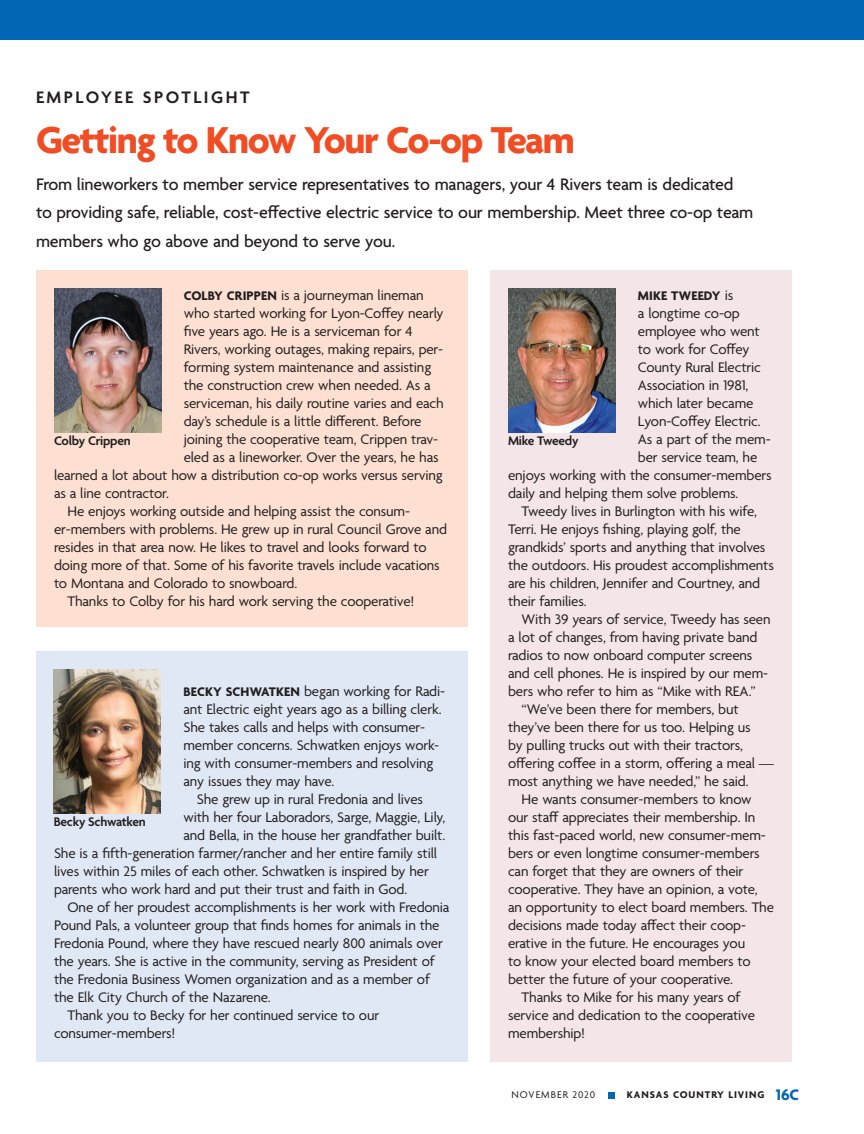
<style>
.page{position:relative;width:864px;height:1134px;background:#fff}
.page>*{position:absolute;margin:0;border:0;box-sizing:border-box;transform-origin:0 0}
.t1{font:700 40.5px "Agenda";letter-spacing:-.035em;color:#f04d24}
.t2{font:500 18px/28.5px "Agenda";letter-spacing:-.01em;color:#231f20}
.t3{font:600 18px "Agenda";letter-spacing:.14em;color:#231f20}
.t4{font:15px/18px "Agenda";letter-spacing:-.01em;color:#231f20}
.t5{font:600 13.5px "Agenda";letter-spacing:-.02em;color:#231f20}
.t6{font:700 13.5px "Agenda";letter-spacing:.01em;color:#231f20}
.t7{font:700 10.5px "Agenda";letter-spacing:.09em;color:#231f20}
.t8{font:10.5px "Agenda";letter-spacing:.09em;color:#231f20}
.s1{font-weight:700;font-size:13.5px}
.s2{font-weight:400;font-size:15px}
.s3{font-size:16.5px;color:#0166b3}
</style>
<div class="page">
<div style="left:36px;top:271px;width:432px;height:356px;background:#fde0d1"></div>
<div style="left:36px;top:652px;width:432px;height:410px;background:#e1e8f5"></div>
<img style="left:54px;top:670px;width:107px;height:144px">
<div style="left:490px;top:271px;width:302px;height:791px;background:#f3e5e8"></div>
<img style="left:508px;top:288px;width:107px;height:144px">
<img style="left:54px;top:288px;width:107px;height:144px">
<div style="left:0;top:0;width:864px;height:40px;background:#0166b3"></div>
<div style="left:608px;top:1092px;width:6px;height:7px;background:#0166b3"></div>
<p class="t3" style="left:36px;top:87px;width:215px">EMPLOYEE SPOTLIGHT</p>
<h1 class="t1" style="left:36px;top:118px;width:540px">Getting to Know Your Co-op Team</h1>
<p class="t2" style="left:36px;top:171px;width:719px">From lineworkers to member service representatives to managers, your 4 Rivers team is dedicated to providing safe, reliable, cost-effective electric service to our membership. Meet three co-op team members who go above and beyond to serve you.</p>
<p class="t4" style="left:184px;top:287px;width:241px"><span class="s1">COLBY CRIPPEN</span> is a journeyman lineman</p>
<p class="t4" style="left:184px;top:305px;width:261px">who started working for Lyon-Coffey nearly</p>
<p class="t4" style="left:184px;top:323px;width:230px">five years ago. He is a serviceman for 4</p>
<p class="t4" style="left:184px;top:341px;width:261px">Rivers, working outages, making repairs, per-</p>
<p class="t4" style="left:184px;top:359px;width:249px">forming system maintenance and assisting</p>
<p class="t4" style="left:184px;top:377px;width:249px">the construction crew when needed. As a</p>
<p class="t4" style="left:184px;top:395px;width:262px">serviceman, his daily routine varies and each</p>
<p class="t4" style="left:184px;top:413px;width:239px">day’s schedule is a little different. Before</p>
<p class="t4" style="left:184px;top:431px;width:256px">joining the cooperative team, Crippen trav-</p>
<p class="t4" style="left:184px;top:449px;width:256px">eled as a lineworker. Over the years, he has</p>
<p class="t4" style="left:54px;top:467px;width:390px">learned a lot about how a distribution co-op works versus serving</p>
<p class="t4" style="left:54px;top:485px;width:116px">as a line contractor.</p>
<p class="t4" style="left:68px;top:503px;width:344px">He enjoys working outside and helping assist the consum-</p>
<p class="t4" style="left:54px;top:521px;width:395px">er-members with problems. He grew up in rural Council Grove and</p>
<p class="t4" style="left:54px;top:539px;width:374px">resides in that area now. He likes to travel and looks forward to</p>
<p class="t4" style="left:54px;top:557px;width:387px">doing more of that. Some of his favorite travels include vacations</p>
<p class="t4" style="left:54px;top:575px;width:245px">to Montana and Colorado to snowboard.</p>
<p class="t4" style="left:68px;top:593px;width:348px">Thanks to Colby for his hard work serving the cooperative!</p>
<p class="t5" style="left:54px;top:433px;width:78px">Colby Crippen</p>
<p class="t4" style="left:183px;top:683px;width:263px"><span class="s1">BECKY SCHWATKEN</span> began working for Radi&shy;ant Electric eight years ago as a billing clerk.<br>She takes calls and helps with consumer&shy;member concerns. Schwatken enjoys work&shy;ing with consumer-members and resolving any issues they may have.</p>
<p class="t4" style="left:197px;top:791px;width:228px">She grew up in rural Fredonia and lives</p>
<p class="t4" style="left:183px;top:809px;width:263px">with her four Laboradors, Sarge, Maggie, Lily,</p>
<p class="t4" style="left:183px;top:827px;width:263px">and Bella, in the house her grandfather built.</p>
<p class="t4" style="left:54px;top:845px;width:385px">She is a fifth-generation farmer/rancher and her entire family still</p>
<p class="t4" style="left:54px;top:863px;width:376px">lives within 25 miles of each other. Schwatken is inspired by her</p>
<p class="t4" style="left:54px;top:881px;width:355px">parents who work hard and put their trust and faith in God.</p>
<p class="t4" style="left:68px;top:899px;width:384px">One of her proudest accomplishments is her work with Fredonia</p>
<p class="t4" style="left:54px;top:917px;width:387px">Pound Pals, a volunteer group that finds homes for animals in the</p>
<p class="t4" style="left:54px;top:935px;width:390px">Fredonia Pound, where they have rescued nearly 800 animals over</p>
<p class="t4" style="left:54px;top:953px;width:382px">the years. She is active in the community, serving as President of</p>
<p class="t4" style="left:54px;top:971px;width:378px">the Fredonia Business Women organization and as a member of</p>
<p class="t4" style="left:54px;top:989px;width:218px">the Elk City Church of the Nazarene.</p>
<p class="t4" style="left:68px;top:1007px;width:313px">Thank you to Becky for her continued service to our</p>
<p class="t4" style="left:54px;top:1025px;width:123px">consumer-members!</p>
<p class="t5" style="left:54px;top:815px;width:93px">Becky Schwatken</p>
<p class="t6" style="left:638px;top:288px;width:97px">MIKE TWEEDY <span class="s2">is</span></p>
<p class="t4" style="left:638px;top:305px;width:104px">a longtime co-op</p>
<p class="t4" style="left:638px;top:323px;width:124px">employee who went</p>
<p class="t4" style="left:638px;top:341px;width:113px">to work for Coffey</p>
<p class="t4" style="left:638px;top:359px;width:125px">County Rural Electric</p>
<p class="t4" style="left:638px;top:377px;width:112px">Association in 1981,</p>
<p class="t4" style="left:638px;top:395px;width:117px">which later became</p>
<p class="t4" style="left:638px;top:413px;width:124px">Lyon-Coffey Electric.</p>
<p class="t4" style="left:638px;top:431px;width:134px">As a part of the mem-</p>
<p class="t4" style="left:638px;top:449px;width:121px">ber service team, he</p>
<p class="t4" style="left:508px;top:467px;width:265px">enjoys working with the consumer-members</p>
<p class="t4" style="left:508px;top:485px;width:232px">daily and helping them solve problems.</p>
<p class="t4" style="left:522px;top:503px;width:237px">Tweedy lives in Burlington with his wife,</p>
<p class="t4" style="left:508px;top:521px;width:234px">Terri. He enjoys fishing, playing golf, the</p>
<p class="t4" style="left:508px;top:539px;width:259px">grandkids’ sports and anything that involves</p>
<p class="t4" style="left:508px;top:557px;width:267px">the outdoors. His proudest accomplishments</p>
<p class="t4" style="left:508px;top:575px;width:254px">are his children, Jennifer and Courtney, and</p>
<p class="t4" style="left:508px;top:593px;width:80px">their families.</p>
<p class="t4" style="left:522px;top:611px;width:251px">With 39 years of service, Tweedy has seen</p>
<p class="t4" style="left:508px;top:629px;width:251px">a lot of changes, from having private band</p>
<p class="t4" style="left:508px;top:647px;width:246px">radios to now onboard computer screens</p>
<p class="t4" style="left:508px;top:665px;width:262px">and cell phones. He is inspired by our mem-</p>
<p class="t4" style="left:508px;top:683px;width:249px">bers who refer to him as “Mike with REA.”</p>
<p class="t4" style="left:522px;top:701px;width:219px">“We’ve been there for members, but</p>
<p class="t4" style="left:508px;top:719px;width:244px">they’ve been there for us too. Helping us</p>
<p class="t4" style="left:508px;top:737px;width:236px">by pulling trucks out with their tractors,</p>
<p class="t4" style="left:508px;top:755px;width:267px">offering coffee in a storm, offering a meal —</p>
<p class="t4" style="left:508px;top:773px;width:242px">most anything we have needed,” he said.</p>
<p class="t4" style="left:522px;top:791px;width:232px">He wants consumer-members to know</p>
<p class="t4" style="left:508px;top:809px;width:249px">our staff appreciates their membership. In</p>
<p class="t4" style="left:508px;top:827px;width:259px">this fast-paced world, new consumer-mem-</p>
<p class="t4" style="left:508px;top:845px;width:253px">bers or even longtime consumer-members</p>
<p class="t4" style="left:508px;top:863px;width:237px">can forget that they are owners of their</p>
<p class="t4" style="left:508px;top:881px;width:251px">cooperative. They have an opinion, a vote,</p>
<p class="t4" style="left:508px;top:899px;width:267px">an opportunity to elect board members. The</p>
<p class="t4" style="left:508px;top:917px;width:239px">decisions made today affect their coop-</p>
<p class="t4" style="left:508px;top:935px;width:239px">erative in the future. He encourages you</p>
<p class="t4" style="left:508px;top:953px;width:244px">to know your elected board members to</p>
<p class="t4" style="left:508px;top:971px;width:227px">better the future of your cooperative.</p>
<p class="t4" style="left:522px;top:989px;width:220px">Thanks to Mike for his many years of</p>
<p class="t4" style="left:508px;top:1007px;width:248px">service and dedication to the cooperative</p>
<p class="t4" style="left:508px;top:1025px;width:79px">membership!</p>
<p class="t5" style="left:508px;top:433px;width:72px">Mike Tweedy</p>
<p class="t8" style="left:512px;top:1089px;width:85px">NOVEMBER 2020</p>
<p class="t7" style="left:627px;top:1089px;width:174px">KANSAS COUNTRY LIVING <span class="s3">16C</span></p>
</div>
